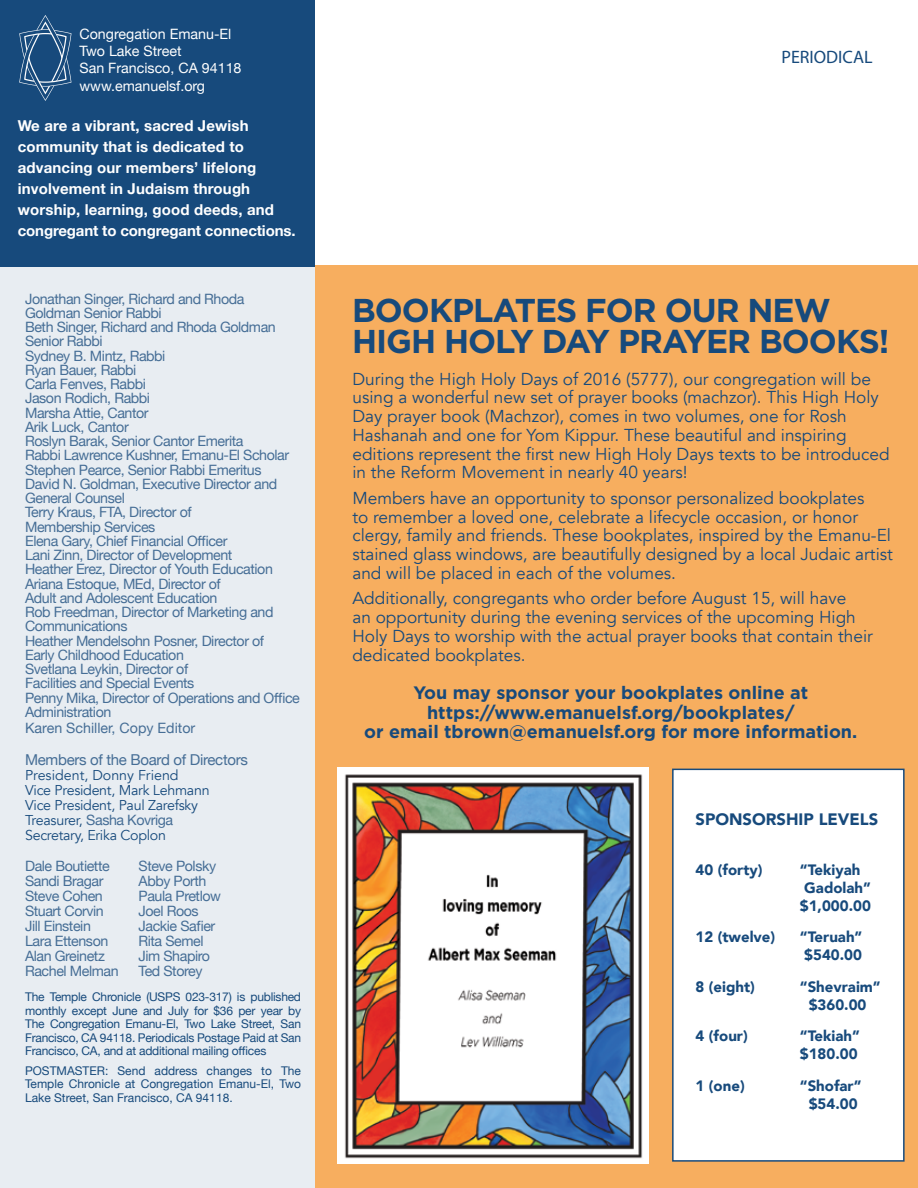
<style>
.page{position:relative;width:918px;height:1188px;background:#fff}
.page>*{position:absolute;margin:0;border:0;box-sizing:border-box;transform-origin:0 0}
.t1{font:700 33px/31.5px "Gotham";letter-spacing:-.03em;color:#174a7c}
.t2{font:700 18px/19.5px "Gotham";color:#174a7c;text-align:center}
.t3{font:18px "Myriad Pro";color:#174a7c}
.t4{font:17.25px/18.8px "Avenir";color:#174a7c}
.t5{font:900 16.5px "Avenir";color:#174a7c}
.t6{font:700 15px/21px "Helvetica Neue";letter-spacing:.01em;color:#fff}
.t7{font:900 15px/18px "Avenir";color:#174a7c}
.t8{font:15px "Helvetica Neue";letter-spacing:-.02em;color:#466e96}
.t9{font:14.25px/14.2px "Helvetica Neue";letter-spacing:-.03em;color:#466e96}
.t10{font:14.25px/15px "Avenir";letter-spacing:-.02em;color:#174a7c}
.t11{font:14.25px/17.2px "Helvetica Neue";color:#fff}
.t12{font:14.25px "Helvetica Neue";color:#466e96}
.t13{font:12px/13.5px "Helvetica Neue";letter-spacing:-.02em;color:#174a7c;text-align:justify}
.s1{font-family:"Avenir";color:#174a7c}
</style>
<div class="page">
<div style="left:314px;top:266px;width:604px;height:922px;background:#f7ae5f"></div>
<div style="left:0;top:264px;width:314px;height:924px;background:#e8edf2"></div>
<div style="left:0;top:0;width:314px;height:266px;background:#174a7c"></div>
<svg style="left:19px;top:15px;width:52px;height:86px"></svg>
<img style="left:337px;top:767px;width:312px;height:396px">
<div style="left:673px;top:769px;width:231px;height:392px;background:#fff"></div>
<div style="left:672px;top:769px;width:233px;height:393px;border:2px solid #174a7c"></div>
<p class="t11" style="left:79px;top:26px;width:164px">Congregation Emanu-El<br>Two Lake Street<br>San Francisco, CA 94118 www.emanuelsf.org</p>
<p class="t6" style="left:18px;top:115px;width:279px">We are a vibrant, sacred Jewish community that is dedicated to advancing our members’ lifelong involvement in Judaism through worship, learning, good deeds, and congregant to congregant connections.</p>
<p class="t9" style="left:25px;top:292px;width:276px">Jonathan Singer, Richard and Rhoda<br>Goldman Senior Rabbi<br>Beth Singer, Richard and Rhoda Goldman<br>Senior Rabbi<br>Sydney B. Mintz, Rabbi<br>Ryan Bauer, Rabbi<br>Carla Fenves, Rabbi<br>Jason Rodich, Rabbi<br>Marsha Attie, Cantor<br>Arik Luck, Cantor<br>Roslyn Barak, Senior Cantor Emerita<br>Rabbi Lawrence Kushner, Emanu-El Scholar<br>Stephen Pearce, Senior Rabbi Emeritus<br>David N. Goldman, Executive Director and<br>General Counsel<br>Terry Kraus, FTA, Director of<br>Membership Services<br>Elena Gary, Chief Financial Officer<br>Lani Zinn, Director of Development<br>Heather Erez, Director of Youth Education<br>Ariana Estoque, MEd, Director of<br>Adult and Adolescent Education<br>Rob Freedman, Director of Marketing and<br>Communications<br>Heather Mendelsohn Posner, Director of<br>Early Childhood Education<br>Svetlana Leykin, Director of<br>Facilities and Special Events<br>Penny Mika, Director of Operations and Office<br>Administration</p>
<p class="t12" style="left:25px;top:718px;width:172px">Karen Schiller, Copy Editor</p>
<p class="t8" style="left:25px;top:749px;width:224px">Members of the Board of Directors</p>
<p class="t10" style="left:25px;top:768px;width:186px">President, Donny Friend<br>Vice President, Mark Lehmann<br>Vice President, Paul Zarefsky</p>
<p class="t9" style="left:25px;top:813px;width:150px"><span class="s1">Treasurer,</span> Sasha Kovriga</p>
<p class="t10" style="left:25px;top:828px;width:142px">Secretary, Erika Coplon</p>
<p class="t9" style="left:25px;top:860px;width:95px;line-height:15px">Dale Boutiette<br>Sandi Bragar<br>Steve Cohen<br>Stuart Corvin<br>Jill Einstein<br>Lara Ettenson<br>Alan Greinetz<br>Rachel Melman</p>
<p class="t13" style="left:25px;top:991px;width:278px">The Temple Chronicle (USPS 023-317) is published monthly except June and July for $36 per year by The Congregation Emanu-El, Two Lake Street, San Francisco, CA 94118. Periodicals Postage Paid at San Francisco, CA, and at additional mailing offices</p>
<p class="t13" style="left:25px;top:1064px;width:278px">POSTMASTER: Send address changes to The Temple Chronicle at Congregation Emanu-El, Two Lake Street, San Francisco, CA 94118.</p>
<p class="t9" style="left:139px;top:860px;width:84px;line-height:15px">Steve Polsky<br>Abby Porth<br>Paula Pretlow<br>Joel Roos<br>Jackie Safier<br>Rita Semel<br>Jim Shapiro<br>Ted Storey</p>
<p class="t3" style="left:781px;top:46px;width:93px">PERIODICAL</p>
<h1 class="t1" style="left:352px;top:294px;width:539px">BOOKPLATES FOR OUR NEW<br>HIGH HOLY DAY PRAYER BOOKS!</h1>
<p class="t4" style="left:352px;top:370px;width:539px">During the High Holy Days of 2016 (5777), our congregation will be using a wonderful new set of prayer books (machzor). This High Holy Day prayer book (Machzor), comes in two volumes, one for Rosh Hashanah and one for Yom Kippur. These beautiful and inspiring editions represent the first new High Holy Days texts to be introduced in the Reform Movement in nearly 40 years!</p>
<p class="t4" style="left:352px;top:489px;width:542px">Members have an opportunity to sponsor personalized bookplates<br>to remember a loved one, celebrate a lifecycle occasion, or honor clergy, family and friends. These bookplates, inspired by the Emanu-El stained glass windows, are beautifully designed by a local Judaic artist and will be placed in each of the volumes.</p>
<p class="t4" style="left:352px;top:589px;width:522px">Additionally, congregants who order before August 15, will have<br>an opportunity during the evening services of the upcoming High Holy Days to worship with the actual prayer books that contain their dedicated bookplates.</p>
<p class="t2" style="left:364px;top:683px;width:495px">You may sponsor your bookplates online at https://www.emanuelsf.org/bookplates/<br>or email tbrown@emanuelsf.org for more information.</p>
<p class="t5" style="left:696px;top:805px;width:184px">SPONSORSHIP LEVELS</p>
<p class="t7" style="left:696px;top:860px;width:68px">40 (forty)</p>
<p class="t7" style="left:800px;top:860px;width:73px">“Tekiyah<br>Gadolah” $1,000.00</p>
<p class="t7" style="left:696px;top:927px;width:81px">12 (twelve)</p>
<p class="t7" style="left:800px;top:927px;width:64px">“Teruah” $540.00</p>
<p class="t7" style="left:696px;top:977px;width:61px">8 (eight)</p>
<p class="t7" style="left:800px;top:977px;width:82px;text-align:center">“Shevraim” $360.00</p>
<p class="t7" style="left:696px;top:1026px;width:54px">4 (four)</p>
<p class="t7" style="left:800px;top:1026px;width:62px">“Tekiah” $180.00</p>
<p class="t7" style="left:696px;top:1076px;width:51px">1 (one)</p>
<p class="t7" style="left:800px;top:1076px;width:63px;text-align:center">“Shofar” $54.00</p>
</div>
